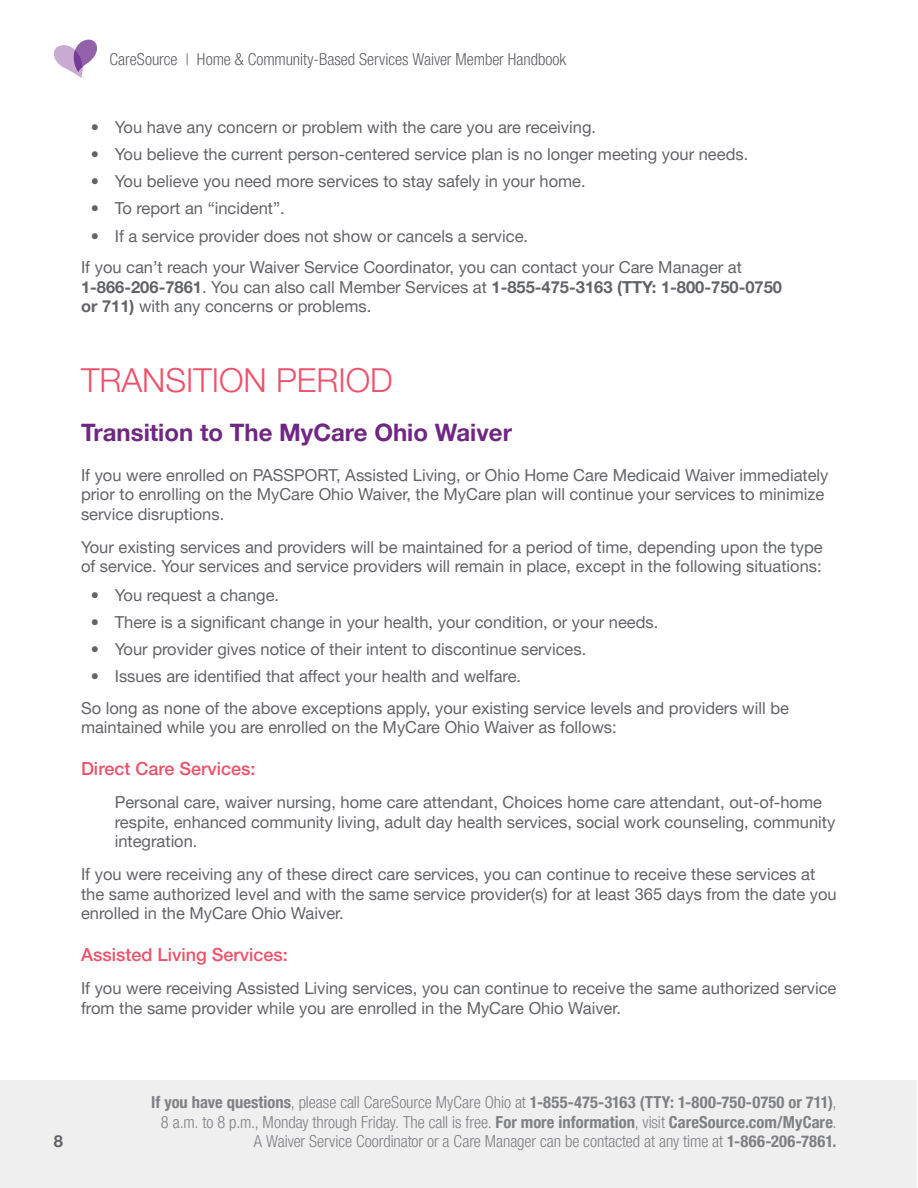
<style>
.page{position:relative;width:918px;height:1188px;background:#fff}
.page>*{position:absolute;margin:0;border:0;box-sizing:border-box;transform-origin:0 0}
.t1{font:300 33px "Helvetica Neue LT Pro";color:#f05169}
.t2{font:700 24px "Helvetica Neue LT Pro";color:#702784}
.t3{font:500 18px "Helvetica Neue LT Pro";color:#f05169}
.t4{font:16.5px/19.5px "Helvetica Neue LT Pro";color:#626368}
.t5{font:300 condensed 16.5px/19.5px "Helvetica Neue LT Pro";color:#7f8083;text-align:right}
.t6{font:300 condensed 16.5px "Helvetica Neue LT Pro";color:#606165}
.t7{font:700 16.5px "Helvetica Neue LT Pro";color:#606165}
.s1{font-weight:700}
</style>
<div class="page">
<div style="left:0;top:1080px;width:917px;height:108px;background:#efeff0"></div>
<svg style="left:54px;top:40px;width:43px;height:38px"></svg>
<p class="t6" style="left:110px;top:49px;width:458px">CareSource | Home &amp; Community-Based Services Waiver Member Handbook</p>
<p class="t4" style="left:91px;top:117px;width:507px">• You have any concern or problem with the care you are receiving.</p>
<p class="t4" style="left:91px;top:144px;width:659px">• You believe the current person-centered service plan is no longer meeting your needs.</p>
<p class="t4" style="left:91px;top:171px;width:496px">• You believe you need more services to stay safely in your home.</p>
<p class="t4" style="left:91px;top:198px;width:195px">• To report an “incident”.</p>
<p class="t4" style="left:91px;top:226px;width:439px">• If a service provider does not show or cancels a service.</p>
<p class="t4" style="left:81px;top:257px;width:703px">If you can’t reach your Waiver Service Coordinator, you can contact your Care Manager at<br><span class="s1">1-866-206-7861</span>. You can also call Member Services at <span class="s1">1-855-475-3163 (TTY: 1-800-750-0750 or 711)</span> with any concerns or problems.</p>
<h2 class="t1" style="left:81px;top:361px;width:313px">TRANSITION PERIOD</h2>
<h3 class="t2" style="left:81px;top:418px;width:433px">Transition to The MyCare Ohio Waiver</h3>
<p class="t4" style="left:81px;top:465px;width:749px">If you were enrolled on PASSPORT, Assisted Living, or Ohio Home Care Medicaid Waiver immediately prior to enrolling on the MyCare Ohio Waiver, the MyCare plan will continue your services to minimize service disruptions.</p>
<p class="t4" style="left:81px;top:537px;width:743px">Your existing services and providers will be maintained for a period of time, depending upon the type of service. Your services and service providers will remain in place, except in the following situations:</p>
<p class="t4" style="left:91px;top:585px;width:190px">• You request a change.</p>
<p class="t4" style="left:91px;top:612px;width:569px">• There is a significant change in your health, your condition, or your needs.</p>
<p class="t4" style="left:91px;top:639px;width:497px">• Your provider gives notice of their intent to discontinue services.</p>
<p class="t4" style="left:91px;top:666px;width:432px">• Issues are identified that affect your health and welfare.</p>
<p class="t4" style="left:81px;top:698px;width:710px">So long as none of the above exceptions apply, your existing service levels and providers will be maintained while you are enrolled on the MyCare Ohio Waiver as follows:</p>
<h4 class="t3" style="left:81px;top:758px;width:176px">Direct Care Services:</h4>
<p class="t4" style="left:115px;top:792px;width:722px">Personal care, waiver nursing, home care attendant, Choices home care attendant, out-of-home respite, enhanced community living, adult day health services, social work counseling, community integration.</p>
<p class="t4" style="left:81px;top:864px;width:757px">If you were receiving any of these direct care services, you can continue to receive these services at the same authorized level and with the same service provider(s) for at least 365 days from the date you enrolled in the MyCare Ohio Waiver.</p>
<h4 class="t3" style="left:81px;top:944px;width:208px">Assisted Living Services:</h4>
<p class="t4" style="left:81px;top:978px;width:757px">If you were receiving Assisted Living services, you can continue to receive the same authorized service from the same provider while you are enrolled in the MyCare Ohio Waiver.</p>
<p class="t7" style="left:54px;top:1131px;width:11px">8</p>
<p class="t5" style="left:151px;top:1095px;width:687px"><span class="s1">If you have questions</span>, please call CareSource MyCare Ohio at <span class="s1">1-855-475-3163 (TTY: 1-800-750-0750 or 711)</span>,<br>8 a.m. to 8 p.m., Monday through Friday. The call is free. <span class="s1">For more information</span>, visit <span class="s1">CareSource.com/MyCare</span>.<br>A Waiver Service Coordinator or a Care Manager can be contacted at any time at <span class="s1">1-866-206-7861.</span></p>
</div>
